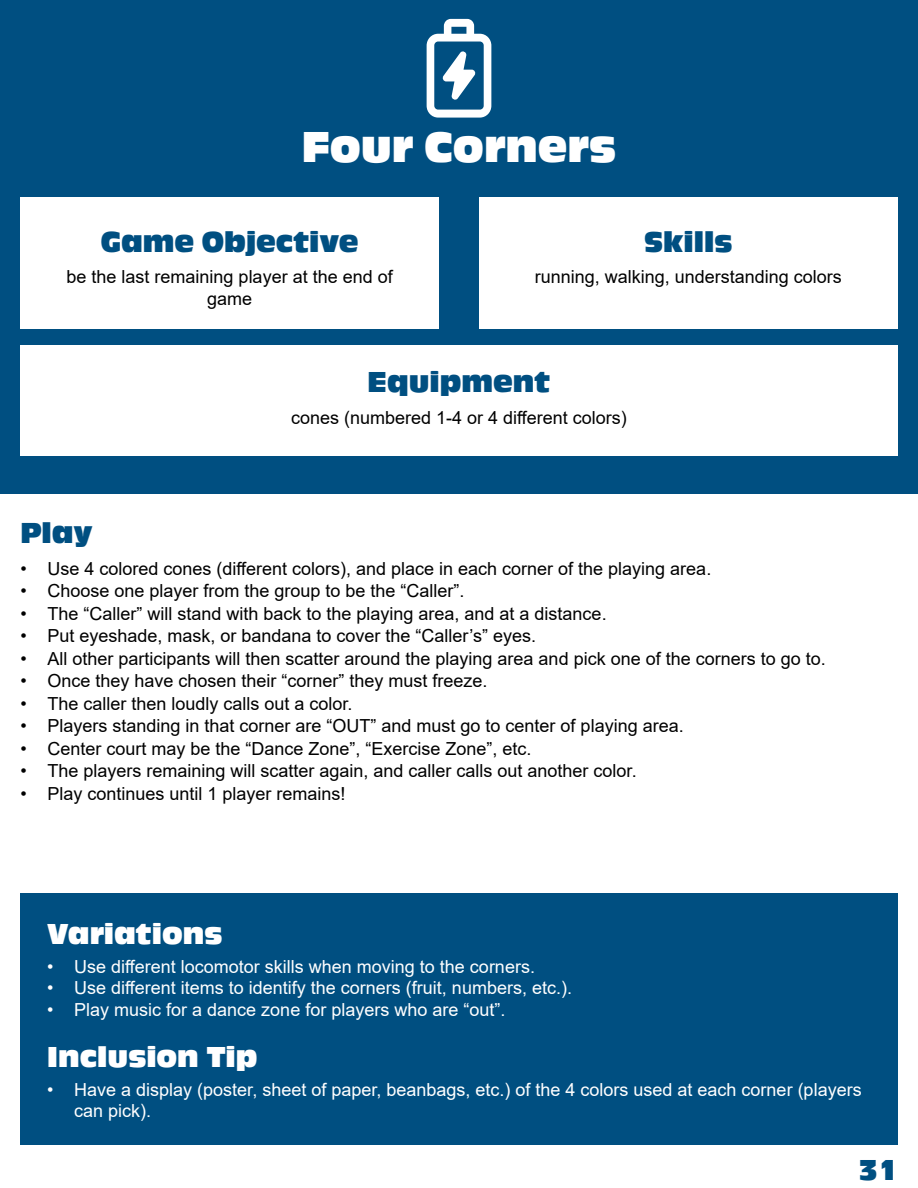
<style>
.page{position:relative;width:918px;height:1188px;background:#fff}
.page>*{position:absolute;margin:0;border:0;box-sizing:border-box;transform-origin:0 0}
.t1{font:45px "Antique Oli Com";color:#fff}
.t2{font:30px "Antique Oli Com";color:#004f81}
.t3{font:30px "Antique Oli Com";color:#fff}
.t4{font:18px/21.6px "Arial";color:#000;text-align:center}
.t5{font:18px/21.6px "Arial";color:#fff}
</style>
<div class="page">
<div style="left:0;top:0;width:918px;height:494px;background:#004f81"></div>
<div style="left:20px;top:197px;width:419px;height:132px;background:#fff"></div>
<div style="left:20px;top:346px;width:878px;height:110px;background:#fff"></div>
<div style="left:20px;top:893px;width:878px;height:252px;background:#004f81"></div>
<div style="left:479px;top:197px;width:419px;height:132px;background:#fff"></div>
<svg style="left:427px;top:19px;width:64px;height:99px"></svg>
<p class="t1" style="left:302px;top:122px;width:316px">Four Corners</p>
<p class="t2" style="left:101px;top:225px;width:259px">Game Objective</p>
<p class="t2" style="left:644px;top:225px;width:90px">Skills</p>
<p class="t4" style="left:67px;top:266px;width:328px">be the last remaining player at the end of game</p>
<p class="t4" style="left:535px;top:266px;width:309px">running, walking, understanding colors</p>
<p class="t2" style="left:368px;top:365px;width:184px">Equipment</p>
<p class="t2" style="left:20px;top:516px;width:74px">Play</p>
<p class="t4" style="left:291px;top:406px;width:337px">cones (numbered 1-4 or 4 different colors)</p>
<p class="t4" style="left:20px;top:557px;width:692px">• Use 4 colored cones (different colors), and place in each corner of the playing area.</p>
<p class="t4" style="left:20px;top:580px;width:446px">• Choose one player from the group to be the “Caller”.</p>
<p class="t4" style="left:20px;top:602px;width:588px">• The “Caller” will stand with back to the playing area, and at a distance.</p>
<p class="t4" style="left:20px;top:625px;width:517px">• Put eyeshade, mask, or bandana to cover the “Caller’s” eyes.</p>
<p class="t4" style="left:20px;top:647px;width:807px">• All other participants will then scatter around the playing area and pick one of the corners to go to.</p>
<p class="t4" style="left:20px;top:670px;width:469px">• Once they have chosen their “corner” they must freeze.</p>
<p class="t4" style="left:20px;top:692px;width:334px">• The caller then loudly calls out a color.</p>
<p class="t4" style="left:20px;top:715px;width:665px">• Players standing in that corner are “OUT” and must go to center of playing area.</p>
<p class="t4" style="left:20px;top:737px;width:513px">• Center court may be the “Dance Zone”, “Exercise Zone”, etc.</p>
<p class="t4" style="left:20px;top:760px;width:618px">• The players remaining will scatter again, and caller calls out another color.</p>
<p class="t4" style="left:20px;top:782px;width:327px">• Play continues until 1 player remains!</p>
<p class="t3" style="left:47px;top:918px;width:177px">Variations</p>
<p class="t5" style="left:47px;top:955px;width:489px">• Use different locomotor skills when moving to the corners.</p>
<p class="t5" style="left:47px;top:977px;width:526px">• Use different items to identify the corners (fruit, numbers, etc.).</p>
<p class="t5" style="left:47px;top:998px;width:460px">• Play music for a dance zone for players who are “out”.</p>
<p class="t3" style="left:47px;top:1041px;width:212px">Inclusion Tip</p>
<p class="t5" style="left:74px;top:1078px;width:789px;text-indent:-27px">• Have a display (poster, sheet of paper, beanbags, etc.) of the 4 colors used at each corner (players can pick).</p>
<p class="t2" style="left:858px;top:1153px;width:41px">31</p>
</div>
